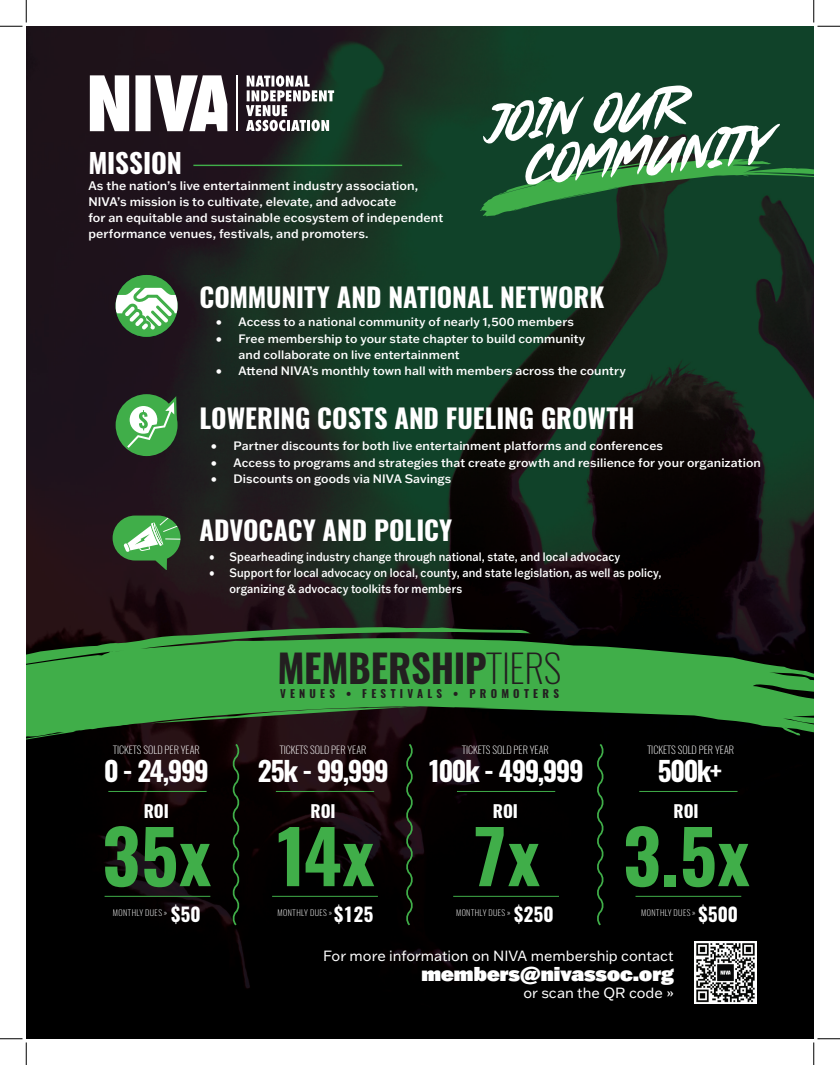
<style>
.page{position:relative;width:840px;height:1065px;background:#fff}
.page>*{position:absolute;margin:0;border:0;box-sizing:border-box;transform-origin:0 0}
.t1{font:700 73.12px "Oswald";color:#40ae49}
.t2{font:60.5px/45.2px "Hands Brush";color:#fff}
.t3{font:700 38.75px "Oswald";letter-spacing:-.005em;color:#231f20}
.t4{font:700 27.12px "Oswald";letter-spacing:-.05em;color:#fff}
.t5{font:700 27.12px "Oswald";letter-spacing:-.005em;color:#fff}
.t6{font:700 26.5px "Oswald";letter-spacing:-.005em;color:#fff}
.t7{font:900 19.62px "Franklin Gothic ATF";color:#fff}
.t8{font:700 19px "Oswald";color:#fff}
.t9{font:700 17px "Oswald";color:#fff}
.t10{font:14.5px "Franklin Gothic ATF";color:#fff}
.t11{font:500 12.25px/15.9px "Franklin Gothic ATF";letter-spacing:.01em;color:#fff}
.t12{font:500 12px/16.4px "Franklin Gothic ATF";letter-spacing:.01em;color:#fff}
.t13{font:500 12px/16.4px "Franklin Gothic ATF";letter-spacing:.01em;color:#fff;scale:.9 1}
.t14{font:700 11px "Oswald";letter-spacing:.39em;color:#231f20}
.t15{font:200 10.38px "Oswald";color:#fff}
.t16{font:200 8.25px "Oswald";letter-spacing:.045em;color:#fff}
.s1{font-weight:200}
</style>
<div class="page">
<img style="left:26px;top:26px;width:788px;height:1013px">
<svg style="left:480px;top:159px;width:334px;height:57px;background:#1f5c30"></svg>
<div style="left:116px;top:275px;width:62px;height:62px;background:#40ae49;border-radius:31px"></div>
<svg style="left:116px;top:288px;width:61px;height:43px"></svg>
<div style="left:116px;top:394px;width:62px;height:62px;background:#40ae49;border-radius:31px"></div>
<svg style="left:127px;top:396px;width:50px;height:52px"></svg>
<svg style="left:113px;top:516px;width:67px;height:53px;background:#559358"></svg>
<img style="left:694px;top:942px;width:63px;height:62px">
<svg style="left:26px;top:576px;width:788px;height:287px;background:#182d16"></svg>
<svg style="left:303px;top:692px;width:38px;height:4px"></svg>
<svg style="left:629px;top:678px;width:172px;height:57px;background:#2d7c34"></svg>
<svg style="left:38px;top:706px;width:58px;height:20px"></svg>
<svg style="left:404px;top:742px;width:11px;height:185px;background:#131f10"></svg>
<svg style="left:230px;top:742px;width:12px;height:185px;background:#101c0c"></svg>
<svg style="left:595px;top:742px;width:11px;height:185px;background:#0a1d0c"></svg>
<hr style="left:108px;top:791px;width:99px;height:1px;background:#40ae49">
<hr style="left:105px;top:896px;width:105px;height:1px;background:#40ae49">
<hr style="left:276px;top:791px;width:98px;height:1px;background:#40ae49">
<hr style="left:272px;top:896px;width:106px;height:1px;background:#40ae49">
<hr style="left:457px;top:791px;width:98px;height:1px;background:#40ae49">
<hr style="left:453px;top:896px;width:106px;height:1px;background:#40ae49">
<hr style="left:639px;top:791px;width:99px;height:1px;background:#40ae49">
<hr style="left:636px;top:896px;width:105px;height:1px;background:#40ae49">
<svg style="left:90px;top:75px;width:39px;height:56px"></svg>
<svg style="left:135px;top:75px;width:92px;height:56px"></svg>
<hr style="left:236px;top:75px;width:1px;height:56px;background:#fff">
<svg style="left:246px;top:75px;width:88px;height:56px"></svg>
<hr style="left:193px;top:165px;width:209px;height:1px;background:#40ae49">
<svg style="left:0;top:0;width:27px;height:27px"></svg>
<svg style="left:0;top:1039px;width:27px;height:26px"></svg>
<svg style="left:814px;top:0;width:26px;height:27px"></svg>
<svg style="left:814px;top:1039px;width:26px;height:26px"></svg>
<h3 class="t5" style="left:88px;top:145px;width:95px">MISSION</h3>
<p class="t11" style="left:88px;top:178px;width:356px">As the nation’s live entertainment industry association, NIVA’s mission is to cultivate, elevate, and advocate<br>for an equitable and sustainable ecosystem of independent performance venues, festivals, and promoters.</p>
<h2 class="t2" style="left:520px;top:96px;width:240px;text-indent:-38px;rotate:-5deg">JOIN OUR<br>COMMUNITY</h2>
<h3 class="t6" style="left:199px;top:279px;width:406px">COMMUNITY AND NATIONAL NETWORK</h3>
<p class="t12" style="left:216px;top:313px;width:360px">• Access to a national community of nearly 1,500 members</p>
<p class="t12" style="left:239px;top:330px;width:348px;text-indent:-23px">• Free membership to your state chapter to build community and collaborate on live entertainment</p>
<p class="t12" style="left:216px;top:363px;width:411px">• Attend NIVA’s monthly town hall with members across the country</p>
<h3 class="t6" style="left:199px;top:400px;width:437px">LOWERING COSTS AND FUELING GROWTH</h3>
<p class="t12" style="left:211px;top:437px;width:454px">• Partner discounts for both live entertainment platforms and conferences</p>
<p class="t12" style="left:211px;top:454px;width:552px">• Access to programs and strategies that create growth and resilience for your organization</p>
<p class="t12" style="left:211px;top:470px;width:242px">• Discounts on goods via NIVA Savings</p>
<h3 class="t6" style="left:199px;top:512px;width:254px">ADVOCACY AND POLICY</h3>
<p class="t13" style="left:209px;top:548px;width:458px">• Spearheading industry change through national, state, and local advocacy</p>
<p class="t13" style="left:230px;top:564px;width:482px;text-indent:-20px">• Support for local advocacy on local, county, and state legislation, as well as policy, organizing &amp; advocacy toolkits for members</p>
<h3 class="t3" style="left:277px;top:642px;width:285px">MEMBERSHIP<span class="s1">TIERS</span></h3>
<p class="t14" style="left:280px;top:686px;width:280px">VENUES • FESTIVALS • PROMOTERS</p>
<p class="t15" style="left:113px;top:743px;width:88px">TICKETS SOLD PER YEAR</p>
<p class="t15" style="left:280px;top:743px;width:88px">TICKETS SOLD PER YEAR</p>
<p class="t15" style="left:462px;top:743px;width:88px">TICKETS SOLD PER YEAR</p>
<p class="t15" style="left:647px;top:743px;width:88px">TICKETS SOLD PER YEAR</p>
<h3 class="t4" style="left:104px;top:752px;width:106px">0 - 24,999</h3>
<h3 class="t4" style="left:258px;top:752px;width:133px">25k - 99,999</h3>
<h3 class="t4" style="left:427px;top:752px;width:158px">100k - 499,999</h3>
<h3 class="t4" style="left:658px;top:752px;width:66px">500k+</h3>
<h3 class="t9" style="left:144px;top:799px;width:27px">ROI</h3>
<h1 class="t1" style="left:102px;top:806px;width:111px">35x</h1>
<h3 class="t9" style="left:311px;top:799px;width:27px">ROI</h3>
<h1 class="t1" style="left:272px;top:806px;width:104px">14x</h1>
<h3 class="t9" style="left:493px;top:799px;width:27px">ROI</h3>
<h1 class="t1" style="left:471px;top:806px;width:70px">7x</h1>
<h3 class="t9" style="left:674px;top:799px;width:27px">ROI</h3>
<h1 class="t1" style="left:623px;top:806px;width:129px">3.5x</h1>
<h3 class="t8" style="left:171px;top:901px;width:31px">$50</h3>
<p class="t16" style="left:113px;top:907px;width:56px">MONTHLY DUES »</p>
<h3 class="t8" style="left:334px;top:901px;width:41px">$125</h3>
<p class="t16" style="left:278px;top:907px;width:56px">MONTHLY DUES »</p>
<h3 class="t8" style="left:514px;top:901px;width:41px">$250</h3>
<p class="t16" style="left:456px;top:907px;width:56px">MONTHLY DUES »</p>
<p class="t16" style="left:641px;top:907px;width:56px">MONTHLY DUES »</p>
<h3 class="t8" style="left:699px;top:901px;width:41px">$500</h3>
<p class="t10" style="left:323px;top:946px;width:352px">For more information on NIVA membership contact</p>
<h3 class="t7" style="left:421px;top:961px;width:254px">members@nivassoc.org</h3>
<p class="t10" style="left:523px;top:983px;width:152px">or scan the QR code »</p>
</div>
